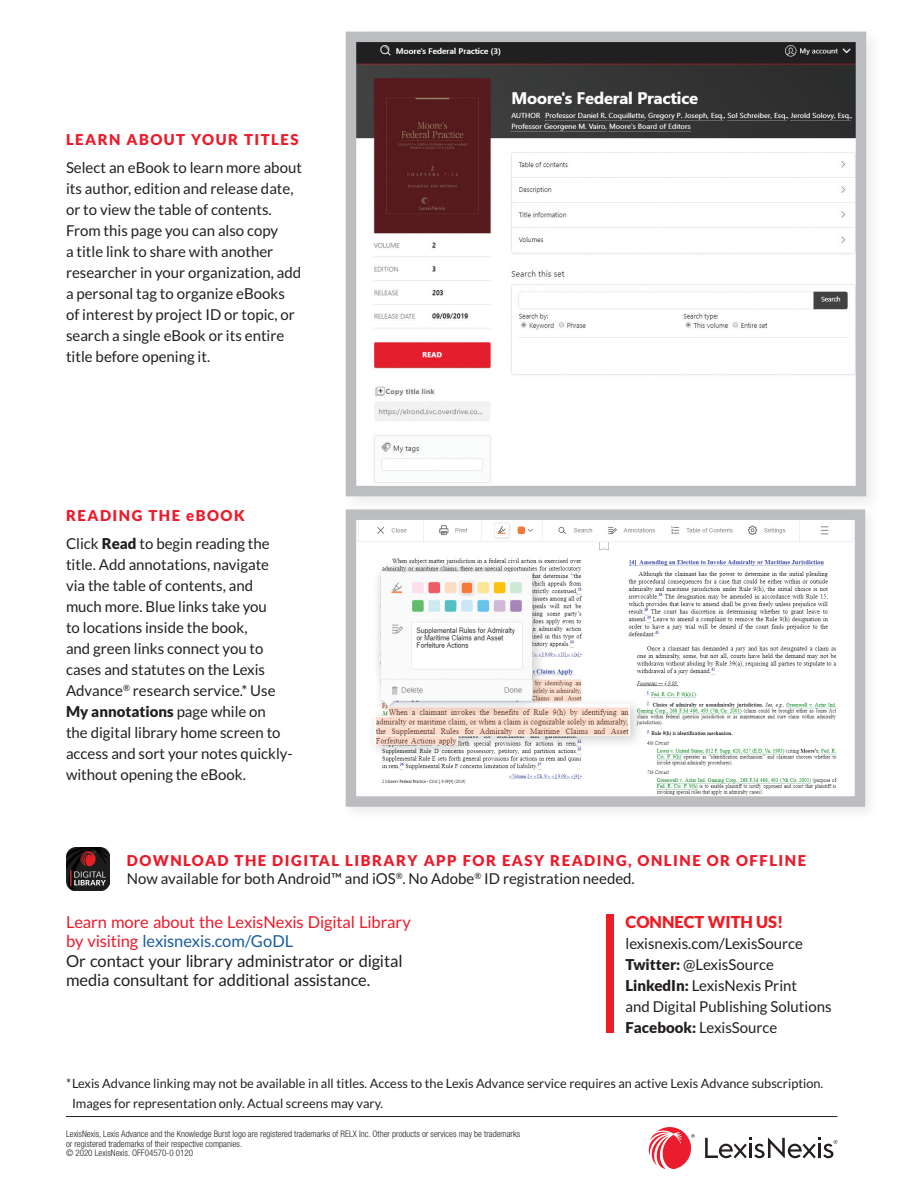
<style>
.page{position:relative;width:918px;height:1188px;background:#fff}
.page>*{position:absolute;margin:0;border:0;box-sizing:border-box;transform-origin:0 0}
.BodyCopy{font:16.5px/19.5px "Lato";letter-spacing:-.01em;color:#231f20}
.t1{font:900 16.5px "Lato";color:#ee1d23}
.BODY_COPY{font:15px/21px "Lato";color:#231f20}
.BODY_COPY-2{font:900 15px "Lato";letter-spacing:.1em;color:#ec1b2b}
.BODY_COPY-3{font:12.75px "Lato";color:#231f20}
.t2{font:300 condensed 9px/9.8px "Helvetica Neue LT Std";color:#231f20}
.s1{font-weight:900}
.s2{font-weight:900;color:#ec1b2b}
.s3{color:#ec1b2b}
.s4{color:#175d9e}
</style>
<div class="page">
<div style="left:340px;top:26px;width:545px;height:489px;background:#fafafa"></div>
<svg style="left:345px;top:31px;width:522px;height:466px"></svg>
<svg style="left:705px;top:1138px;width:132px;height:20px"></svg>
<svg style="left:648px;top:1127px;width:47px;height:42px"></svg>
<hr style="left:66px;top:1116px;width:771px;height:1px;background:#231f20">
<img style="left:66px;top:848px;width:43px;height:42px">
<svg style="left:345px;top:509px;width:524px;height:303px"></svg>
<div style="left:366px;top:564px;width:278px;height:195px;background:#231f20;opacity:.2"></div>
<svg style="left:373px;top:571px;width:257px;height:174px"></svg>
<div style="left:606px;top:915px;width:7px;height:118px;background:#ee1d23"></div>
<p class="BODY_COPY-2" style="left:66px;top:131px;width:234px">LEARN ABOUT YOUR TITLES</p>
<p class="BODY_COPY" style="left:66px;top:157px;width:237px">Select an eBook to learn more about its author, edition and release date, or to view the table of contents.<br>From this page you can also copy<br>a title link to share with another researcher in your organization, add a personal tag to organize eBooks of interest by project ID or topic, or search a single eBook or its entire title before opening it.</p>
<p class="BODY_COPY-2" style="left:66px;top:507px;width:180px">READING THE eBOOK</p>
<p class="BODY_COPY" style="left:66px;top:533px;width:228px">Click <span class="s1">Read</span> to begin reading the title. Add annotations, navigate<br>via the table of contents, and much more. Blue links take you<br>to locations inside the book,<br>and green links connect you to cases and statutes on the Lexis<br>Advance<sup>®</sup> research service.* Use<br><span class="s1">My annotations</span> page while on<br>the digital library home screen to access and sort your notes quickly&shy;without opening the eBook.</p>
<p class="BODY_COPY" style="left:127px;top:852px;width:681px;line-height:18px"><span class="s2">DOWNLOAD THE DIGITAL LIBRARY APP FOR EASY READING, ONLINE OR OFFLINE<br></span>Now available for both Android™ and iOS<sup>®</sup>. No Adobe<sup>®</sup> ID registration needed.</p>
<p class="BodyCopy" style="left:66px;top:912px;width:347px"><span class="s3">Learn more about the LexisNexis Digital Library by visiting</span> <span class="s4">lexisnexis.com/GoDL<br></span>Or contact your library administrator or digital media consultant for additional assistance.</p>
<p class="t1" style="left:626px;top:912px;width:159px">CONNECT WITH US!</p>
<p class="BODY_COPY" style="left:626px;top:933px;width:179px">lexisnexis.com/LexisSource</p>
<p class="BODY_COPY" style="left:626px;top:954px;width:150px"><span class="s1">Twitter:</span> @LexisSource</p>
<p class="BODY_COPY" style="left:626px;top:975px;width:208px"><span class="s1">LinkedIn:</span> LexisNexis Print<br>and Digital Publishing Solutions</p>
<p class="BODY_COPY" style="left:626px;top:1017px;width:153px"><span class="s1">Facebook:</span> LexisSource</p>
<p class="BODY_COPY-3" style="left:66px;top:1076px;width:759px">*Lexis Advance linking may not be available in all titles. Access to the Lexis Advance service requires an active Lexis Advance subscription.</p>
<p class="BODY_COPY-3" style="left:72px;top:1096px;width:313px">Images for representation only. Actual screens may vary.</p>
<p class="t2" style="left:66px;top:1129px;width:456px">LexisNexis, Lexis Advance and the Knowledge Burst logo are registered trademarks of RELX Inc. Other products or services may be trademarks or registered trademarks of their respective companies.</p>
<p class="t2" style="left:66px;top:1148px;width:129px">© 2020 LexisNexis. OFF04570-0 0120</p>
</div>
